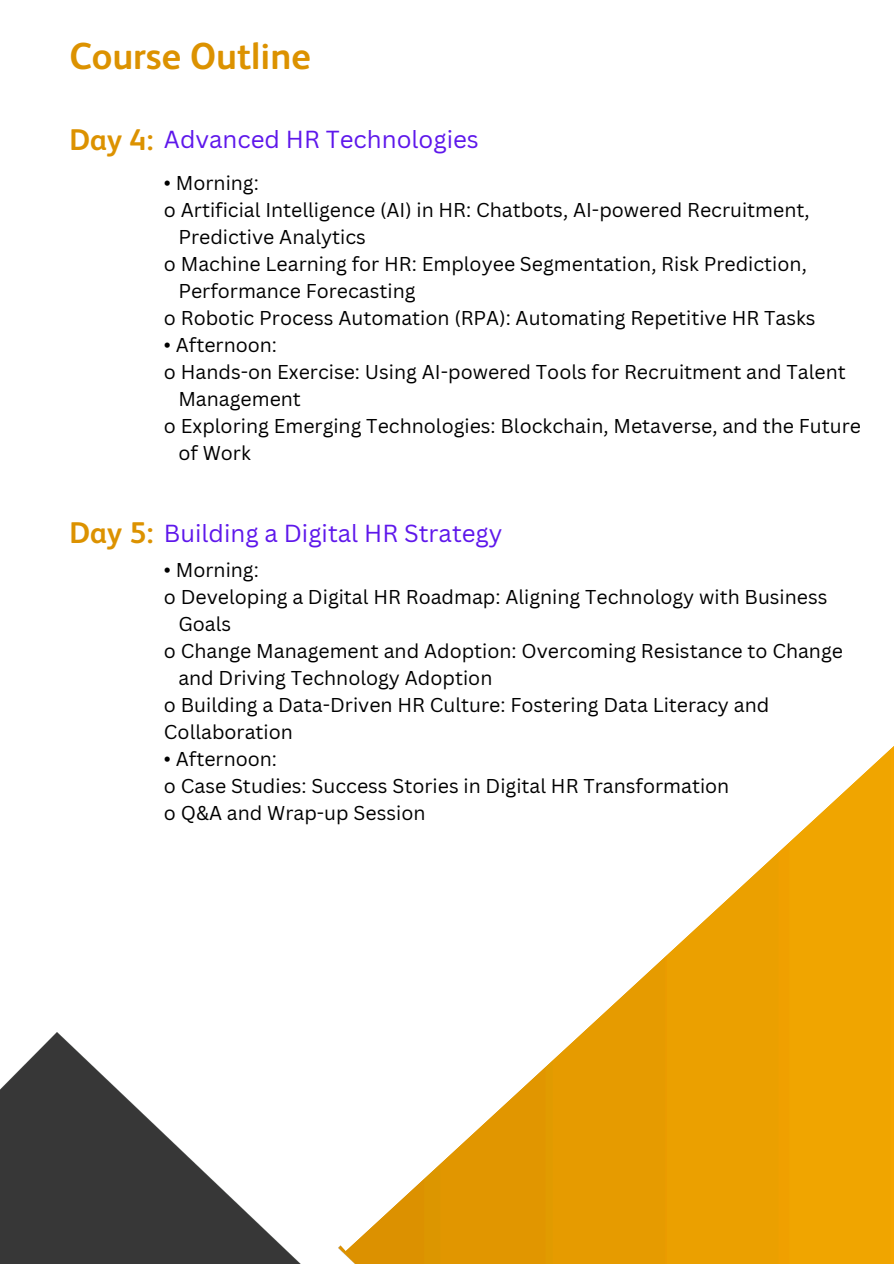
<style>
.page{position:relative;width:894px;height:1264px;background:#fff}
.page>*{position:absolute;margin:0;border:0;box-sizing:border-box;transform-origin:0 0}
.t1{font:700 37.5px "FS Albert Arabic";color:#dc9200}
.t2{font:700 30px "FS Albert Arabic";color:#dc9200}
.t3{font:24px "Canva Sans";color:#5e17eb}
.t4{font:19.5px/27px "Canva Sans";color:#000}
</style>
<div class="page">
<img style="left:0;top:1032px;width:893px;height:231px">
<svg style="left:164px;top:747px;width:729px;height:504px"></svg>
<p class="t1" style="left:69px;top:34px;width:243px">Course Outline</p>
<p class="t2" style="left:69px;top:122px;width:86px">Day 4:</p>
<p class="t3" style="left:164px;top:122px;width:316px">Advanced HR Technologies</p>
<p class="t4" style="left:164px;top:168px;width:96px">• Morning:</p>
<p class="t4" style="left:164px;top:195px;width:647px">o Artificial Intelligence (AI) in HR: Chatbots, AI-powered Recruitment,</p>
<p class="t4" style="left:178px;top:222px;width:189px">Predictive Analytics</p>
<p class="t4" style="left:164px;top:249px;width:644px">o Machine Learning for HR: Employee Segmentation, Risk Prediction,</p>
<p class="t4" style="left:178px;top:276px;width:239px">Performance Forecasting</p>
<p class="t4" style="left:164px;top:303px;width:653px">o Robotic Process Automation (RPA): Automating Repetitive HR Tasks</p>
<p class="t4" style="left:164px;top:330px;width:115px">• Afternoon:</p>
<p class="t4" style="left:164px;top:357px;width:683px">o Hands-on Exercise: Using AI-powered Tools for Recruitment and Talent</p>
<h3 class="t4" style="left:178px;top:384px;width:124px">Management</h3>
<p class="t4" style="left:164px;top:411px;width:698px">o Exploring Emerging Technologies: Blockchain, Metaverse, and the Future</p>
<p class="t4" style="left:178px;top:438px;width:74px">of Work</p>
<p class="t2" style="left:69px;top:515px;width:86px">Day 5:</p>
<p class="t3" style="left:164px;top:516px;width:340px">Building a Digital HR Strategy</p>
<p class="t4" style="left:164px;top:555px;width:96px">• Morning:</p>
<p class="t4" style="left:164px;top:582px;width:665px">o Developing a Digital HR Roadmap: Aligning Technology with Business</p>
<p class="t4" style="left:178px;top:609px;width:54px">Goals</p>
<p class="t4" style="left:164px;top:636px;width:680px">o Change Management and Adoption: Overcoming Resistance to Change</p>
<p class="t4" style="left:178px;top:663px;width:315px">and Driving Technology Adoption</p>
<p class="t4" style="left:164px;top:690px;width:606px">o Building a Data-Driven HR Culture: Fostering Data Literacy and<br>Collaboration</p>
<h2 class="t4" style="left:164px;top:744px;width:115px">• Afternoon:</h2>
<p class="t4" style="left:164px;top:771px;width:566px">o Case Studies: Success Stories in Digital HR Transformation</p>
<p class="t4" style="left:164px;top:798px;width:263px">o Q&amp;A and Wrap-up Session</p>
</div>
